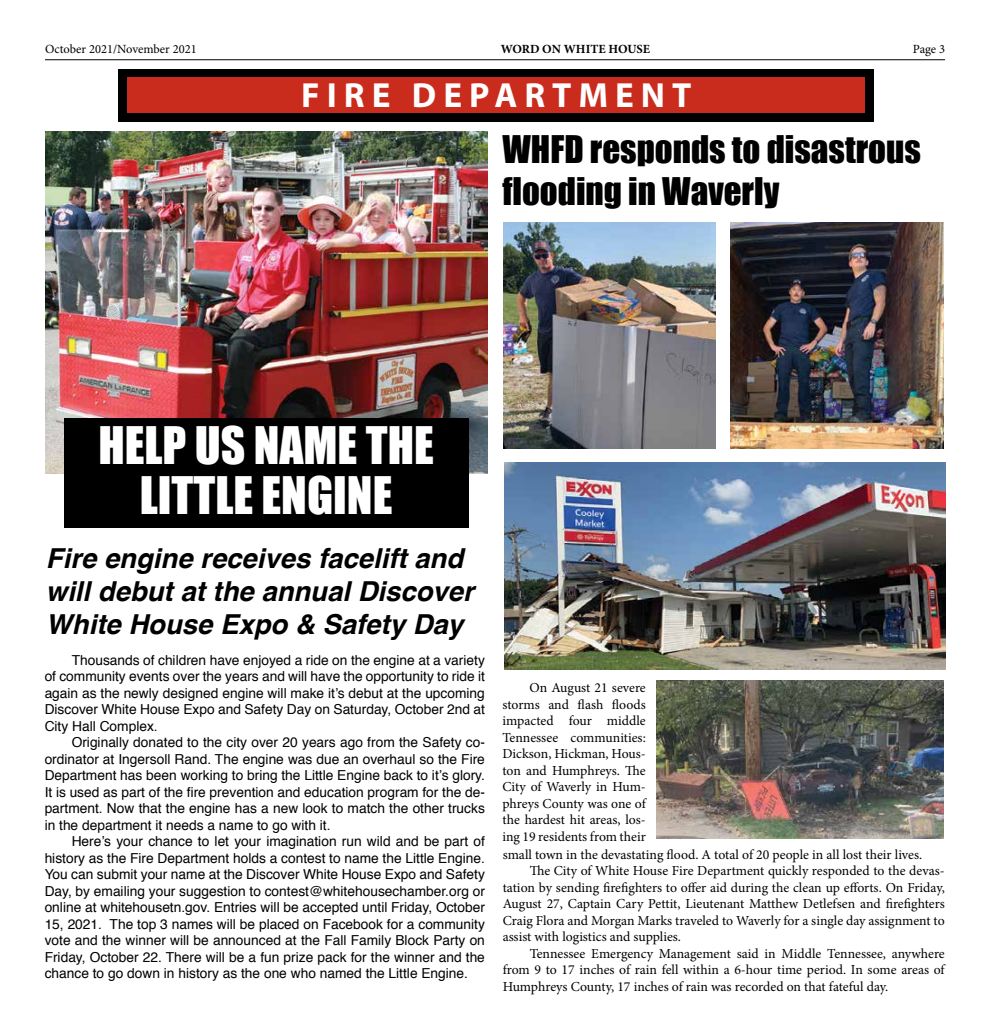
<style>
.page{position:relative;width:990px;height:1035px;background:#fff}
.page>*{position:absolute;margin:0;border:0;box-sizing:border-box;transform-origin:0 0}
.t1{font:47.5px/50px "Impact";color:#fff;text-align:center}
.t2{font:35px/42px "Impact";color:#000}
.t3{font:35px "Myriad Headline";letter-spacing:.22em;color:#fff}
.t4{font:italic 700 27.5px/33px "Helvetica";color:#000}
.t5{font:13.75px/16.5px "Helvetica";color:#000;text-align:justify}
.t6{font:13.75px/16.5px "Minion Pro";color:#000;text-align:justify}
.t7{font:12.5px "Minion Pro";color:#000}
.t8{font:700 12.5px "Minion Pro";letter-spacing:-.005em;color:#000}
</style>
<div class="page">
<hr style="left:45px;top:59px;width:900px;height:1px;background:#000">
<img style="left:504px;top:223px;width:212px;height:225px">
<img style="left:731px;top:222px;width:213px;height:226px">
<img style="left:657px;top:681px;width:287px;height:158px">
<img style="left:505px;top:463px;width:441px;height:206px">
<div style="left:118px;top:69px;width:756px;height:53px;background:#000"></div>
<div style="left:127px;top:77px;width:738px;height:36px;background:#c92c1d"></div>
<img style="left:46px;top:132px;width:441px;height:341px">
<div style="left:64px;top:419px;width:405px;height:109px;background:#000"></div>
<p class="t7" style="left:45px;top:40px;width:153px">October 2021/November 2021</p>
<p class="t8" style="left:501px;top:40px;width:151px">WORD ON WHITE HOUSE</p>
<p class="t7" style="left:913px;top:40px;width:34px">Page 3</p>
<h2 class="t3" style="left:302px;top:77px;width:391px">FIRE DEPARTMENT</h2>
<h2 class="t2" style="left:502px;top:127px;width:420px">WHFD responds to disastrous flooding in Waverly</h2>
<h1 class="t1" style="left:98px;top:420px;width:337px">HELP US NAME THE<br>LITTLE ENGINE</h1>
<h3 class="t4" style="left:46px;top:542px;width:429px">Fire engine receives facelift and will debut at the annual Discover<br>White House Expo &amp; Safety Day</h3>
<p class="t5" style="left:45px;top:652px;width:442px;text-indent:27px">Thousands of children have enjoyed a ride on the engine at a variety of community events over the years and will have the opportunity to ride it again as the newly designed engine will make it’s debut at the upcoming Discover White House Expo and Safety Day on Saturday, October 2nd at City Hall Complex.</p>
<p class="t5" style="left:45px;top:734px;width:442px;text-indent:27px">Originally donated to the city over 20 years ago from the Safety co&shy;ordinator at Ingersoll Rand. The engine was due an overhaul so the Fire Department has been working to bring the Little Engine back to it’s glory.<br>It is used as part of the fire prevention and education program for the de&shy;partment. Now that the engine has a new look to match the other trucks in the department it needs a name to go with it.</p>
<p class="t5" style="left:45px;top:833px;width:442px;text-indent:27px">Here’s your chance to let your imagination run wild and be part of history as the Fire Department holds a contest to name the Little Engine.<br>You can submit your name at the Discover White House Expo and Safety Day, by emailing your suggestion to contest@whitehousechamber.org or online at whitehousetn.gov. Entries will be accepted until Friday, October 15, 2021. The top 3 names will be placed on Facebook for a community vote and the winner will be announced at the Fall Family Block Party on Friday, October 22. There will be a fun prize pack for the winner and the chance to go down in history as the one who named the Little Engine.</p>
<p class="t6" style="left:502px;top:680px;width:145px;text-indent:27px">On August 21 severe storms and flash floods impacted four middle Tennessee communities:<br>Dickson, Hickman, Hous&shy;ton and Humphreys. The City of Waverly in Hum&shy;phreys County was one of the hardest hit areas, los&shy;ing 19 residents from their</p>
<p class="t6" style="left:503px;top:846px;width:421px">small town in the devastating flood. A total of 20 people in all lost their lives.</p>
<p class="t6" style="left:530px;top:863px;width:417px">The City of White House Fire Department quickly responded to the devas-</p>
<p class="t6" style="left:503px;top:879px;width:444px">tation by sending firefighters to offer aid during the clean up efforts. On Friday,</p>
<p class="t6" style="left:503px;top:896px;width:444px">August 27, Captain Cary Pettit, Lieutenant Matthew Detlefsen and firefighters</p>
<p class="t6" style="left:503px;top:912px;width:444px">Craig Flora and Morgan Marks traveled to Waverly for a single day assignment to</p>
<p class="t6" style="left:503px;top:929px;width:180px">assist with logistics and supplies.</p>
<p class="t6" style="left:530px;top:945px;width:417px">Tennessee Emergency Management said in Middle Tennessee, anywhere</p>
<p class="t6" style="left:503px;top:962px;width:444px">from 9 to 17 inches of rain fell within a 6-hour time period. In some areas of</p>
<p class="t6" style="left:503px;top:978px;width:387px">Humphreys County, 17 inches of rain was recorded on that fateful day.</p>
</div>
